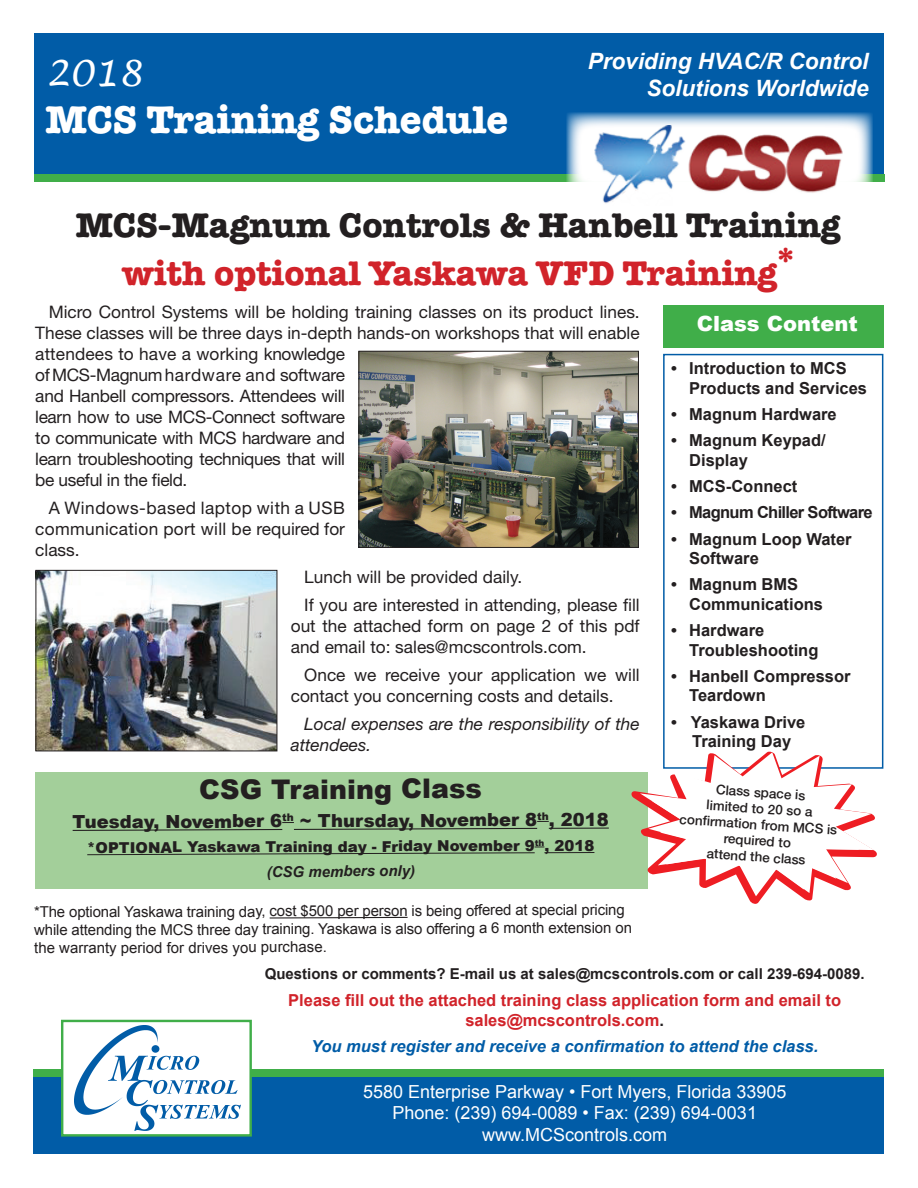
<style>
.page{position:relative;width:918px;height:1188px;background:#fff}
.page>*{position:absolute;margin:0;border:0;box-sizing:border-box;transform-origin:0 0}
.t1{font:700 39px "American Typewriter";color:#fff}
.t2{font:italic 36px "Lucida Handwriting";color:#fff}
.t3{font:700 34.5px/48px "American Typewriter";color:#231f20;text-align:center}
.t4{font:900 27px "Arial";letter-spacing:-.005em;color:#231f20}
.t5{font:italic 700 22.5px/27px "Arial";color:#fff;text-align:right}
.t6{font:900 21px "Arial";color:#fff}
.t7{font:18px/21.6px "Arial";color:#fff;text-align:center}
.t8{font:900 18px "Arial";letter-spacing:-.005em;color:#231f20}
.t9{font:17.25px/21px "Helvetica Neue";color:#231f20}
.t10{font:italic 17.25px/21px "Helvetica Neue";color:#231f20}
.t11{font:700 16.5px/19.5px "Arial";color:#231f20}
.t12{font:700 16.5px/19.8px "Arial";color:#d1232a;text-align:center}
.t13{font:italic 700 16.5px "Arial";color:#015ca7}
.t14{font:700 16.5px "Arial";letter-spacing:-.04em;color:#231f20}
.t15{font:15px/18.3px "Arial";letter-spacing:-.015em;color:#231f20}
.t16{font:700 15px "Arial";color:#231f20}
.t17{font:900 15px/24.6px "Arial";letter-spacing:-.005em;color:#231f20;text-align:center}
.t18{font:500 13.5px/16px "Helvetica Neue";color:#231f20;text-align:center}
.s1{color:#d1232a}
.s2{font-weight:700;font-style:italic}
.s3{color:#231f20}
</style>
<div class="page">
<div style="left:34px;top:1075px;width:850px;height:79px;background:#015ca7"></div>
<div style="left:34px;top:1069px;width:850px;height:7px;background:#40ae49"></div>
<div style="left:62px;top:1021px;width:189px;height:114px;background:#fff"></div>
<img style="left:75px;top:1026px;width:166px;height:105px">
<div style="left:61px;top:1020px;width:191px;height:117px;border:2px solid #40ae49"></div>
<div style="left:34px;top:34px;width:850px;height:143px;background:#015ca7"></div>
<div style="left:34px;top:175px;width:851px;height:7px;background:#40ae49"></div>
<div style="left:663px;top:305px;width:220px;height:43px;background:#40ae49"></div>
<div style="left:663px;top:354px;width:220px;height:415px;border:2px solid #015ca7"></div>
<img style="left:38px;top:572px;width:237px;height:177px">
<div style="left:36px;top:570px;width:241px;height:181px;border:1px solid #231f20"></div>
<img style="left:361px;top:353px;width:276px;height:193px">
<div style="left:359px;top:351px;width:280px;height:197px;border:1px solid #231f20"></div>
<div style="left:35px;top:772px;width:613px;height:117px;background:#a3cf9a"></div>
<svg style="left:631px;top:751px;width:247px;height:153px"></svg>
<svg style="left:72px;top:821px;width:477px;height:10px"></svg>
<hr style="left:549px;top:828px;width:60px;height:1px;background:#231f20">
<svg style="left:87px;top:847px;width:457px;height:9px"></svg>
<hr style="left:544px;top:852px;width:50px;height:1px;background:#231f20">
<svg style="left:269px;top:916px;width:139px;height:3px"></svg>
<svg style="left:567px;top:112px;width:306px;height:70px;background:#b1cde2"></svg>
<img style="left:594px;top:126px;width:248px;height:77px">
<h2 class="t2" style="left:45px;top:52px;width:99px">2018</h2>
<h1 class="t1" style="left:45px;top:97px;width:464px">MCS Training Schedule</h1>
<h3 class="t5" style="left:588px;top:48px;width:282px">Providing HVAC/R Control<br>Solutions Worldwide</h3>
<h3 class="t3" style="left:76px;top:201px;width:766px">MCS-Magnum Controls &amp; Hanbell Training <span class="s1">with optional Yaskawa VFD Training</span><sup>*</sup></h3>
<p class="t9" style="left:35px;top:301px;width:606px;text-indent:14px">Micro Control Systems will be holding training classes on its product lines.<br>These classes will be three days in-depth hands-on workshops that will enable attendees to have a working knowledge<br>of MCS-Magnum hardware and software<br>and Hanbell compressors. Attendees will<br>learn how to use MCS-Connect software<br>to communicate with MCS hardware and<br>learn troubleshooting techniques that will<br>be useful in the field.</p>
<p class="t9" style="left:35px;top:497px;width:311px;text-align:justify;text-indent:14px">A Windows-based laptop with a USB communication port will be required for class.</p>
<p class="t9" style="left:304px;top:563px;width:337px;line-height:27.8px">Lunch will be provided daily.<br>If you are interested in attending, please fill</p>
<p class="t9" style="left:291px;top:615px;width:350px">out the attached form on page 2 of this pdf and email to: sales@mcscontrols.com.</p>
<p class="t9" style="left:291px;top:664px;width:350px;text-indent:14px">Once we receive your application we will contact you concerning costs and details.</p>
<p class="t10" style="left:291px;top:713px;width:350px;text-indent:14px">Local expenses are the responsibility of the attendees.</p>
<h3 class="t4" style="left:199px;top:769px;width:284px">CSG Training Class</h3>
<p class="t8" style="left:73px;top:807px;width:538px">Tuesday, November 6<sup>th</sup> ~ Thursday, November 8<sup>th</sup>, 2018</p>
<p class="t17" style="left:87px;top:834px;width:509px">*OPTIONAL Yaskawa Training day - Friday November 9<sup>th</sup>, 2018 <span class="s2">(CSG members only)</span></p>
<p class="t15" style="left:34px;top:902px;width:600px">*The optional Yaskawa training day, cost $500 per person is being offered at special pricing while attending the MCS three day training. Yaskawa is also offering a 6 month extension on the warranty period for drives you purchase.</p>
<p class="t6" style="left:697px;top:308px;width:163px">Class Content</p>
<p class="t11" style="left:689px;top:359px;width:179px;text-indent:-18px">• Introduction to MCS<br>Products and Services</p>
<p class="t11" style="left:671px;top:405px;width:167px">• Magnum Hardware</p>
<p class="t11" style="left:689px;top:431px;width:138px;text-indent:-18px">• Magnum Keypad/<br>Display</p>
<p class="t11" style="left:671px;top:477px;width:128px">• MCS-Connect</p>
<p class="t14" style="left:671px;top:501px;width:203px">• Magnum Chiller Software</p>
<p class="t11" style="left:689px;top:529px;width:164px;text-indent:-18px">• Magnum Loop Water<br>Software</p>
<p class="t11" style="left:689px;top:575px;width:135px;text-indent:-18px">• Magnum BMS<br>Communications</p>
<p class="t11" style="left:689px;top:621px;width:131px;text-indent:-18px">• Hardware<br>Troubleshooting</p>
<p class="t11" style="left:689px;top:667px;width:163px;text-indent:-18px">• Hanbell Compressor<br>Teardown</p>
<p class="t11" style="left:671px;top:712px;width:136px;text-align:center">• Yaskawa Drive<br>Training Day</p>
<p class="t18" style="left:682px;top:779px;width:159px;rotate:4deg">Class space is<br>limited to 20 so a<br>confi rmation from MCS is required to<br>attend the class</p>
<p class="t16" style="left:265px;top:964px;width:601px">Questions or comments? E-mail us at sales@mcscontrols.com or call 239-694-0089.</p>
<p class="t12" style="left:288px;top:991px;width:554px">Please fill out the attached training class application form and email to sales@mcscontrols.com<span class="s3">.</span></p>
<p class="t13" style="left:311px;top:1035px;width:509px">You must register and receive a confirmation to attend the class.</p>
<p class="t7" style="left:363px;top:1081px;width:425px">5580 Enterprise Parkway • Fort Myers, Florida 33905<br>Phone: (239) 694-0089 • Fax: (239) 694-0031 www.MCScontrols.com</p>
</div>
